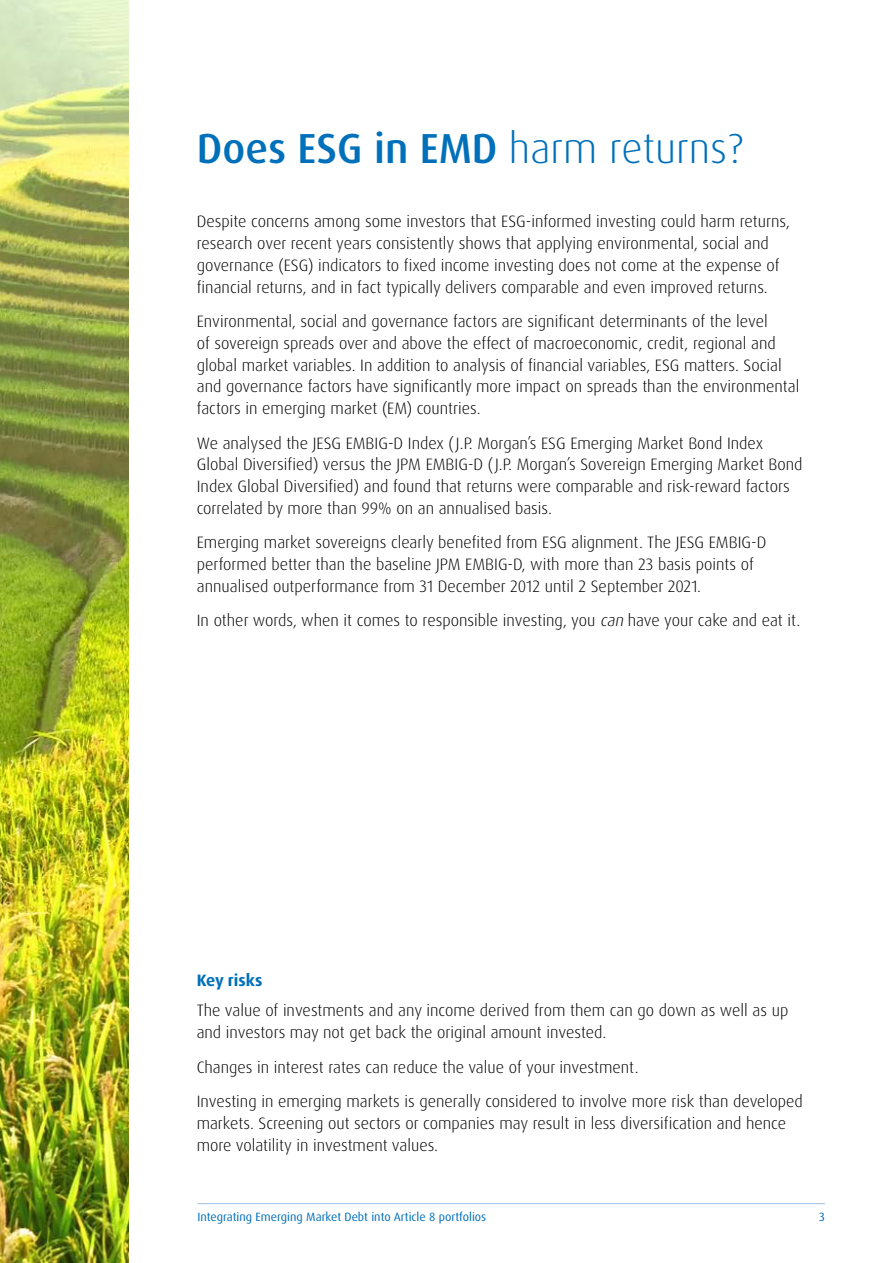
<style>
.page{position:relative;width:893px;height:1263px;background:#fff}
.page>*{position:absolute;margin:0;border:0;box-sizing:border-box;transform-origin:0 0}
.t1{font:500 42px "Dax Pro";color:#0070ba}
.t2{font:300 16.5px/21.8px "Dax Pro";color:#000}
.t3{font:700 16.5px "Dax Pro";color:#0070ba}
.t4{font:12px "Dax Pro";color:#0070ba}
.s1{font-weight:300}
.s2{font-style:italic}
</style>
<div class="page">
<img style="left:0;top:0;width:129px;height:1263px">
<hr style="left:197px;top:1203px;width:628px;height:1px;background:#a4c1e6">
<h1 class="t1" style="left:197px;top:121px;width:548px">Does ESG in EMD <span class="s1">harm returns?</span></h1>
<p class="t2" style="left:197px;top:211px;width:595px">Despite concerns among some investors that ESG-informed investing could harm returns, research over recent years consistently shows that applying environmental, social and governance (ESG) indicators to fixed income investing does not come at the expense of financial returns, and in fact typically delivers comparable and even improved returns.</p>
<p class="t2" style="left:197px;top:311px;width:604px">Environmental, social and governance factors are significant determinants of the level<br>of sovereign spreads over and above the effect of macroeconomic, credit, regional and global market variables. In addition to analysis of financial variables, ESG matters. Social and governance factors have significantly more impact on spreads than the environmental factors in emerging market (EM) countries.</p>
<p class="t2" style="left:197px;top:432px;width:607px">We analysed the JESG EMBIG-D Index (J.P. Morgan’s ESG Emerging Market Bond Index Global Diversified) versus the JPM EMBIG-D (J.P. Morgan’s Sovereign Emerging Market Bond Index Global Diversified) and found that returns were comparable and risk-reward factors correlated by more than 99% on an annualised basis.</p>
<p class="t2" style="left:197px;top:532px;width:571px">Emerging market sovereigns clearly benefited from ESG alignment. The JESG EMBIG-D performed better than the baseline JPM EMBIG-D, with more than 23 basis points of annualised outperformance from 31 December 2012 until 2 September 2021.</p>
<p class="t2" style="left:197px;top:610px;width:605px">In other words, when it comes to responsible investing, you <span class="s2">can</span> have your cake and eat it.</p>
<p class="t3" style="left:197px;top:970px;width:67px">Key risks</p>
<p class="t2" style="left:197px;top:1000px;width:593px">The value of investments and any income derived from them can go down as well as up and investors may not get back the original amount invested.</p>
<p class="t2" style="left:197px;top:1050px;width:608px;line-height:34.5px">Changes in interest rates can reduce the value of your investment.<br>Investing in emerging markets is generally considered to involve more risk than developed</p>
<p class="t2" style="left:197px;top:1112px;width:591px">markets. Screening out sectors or companies may result in less diversification and hence more volatility in investment values.</p>
<p class="t4" style="left:197px;top:1209px;width:290px">Integrating Emerging Market Debt into Article 8 portfolios</p>
<p class="t4" style="left:819px;top:1209px;width:7px">3</p>
</div>
